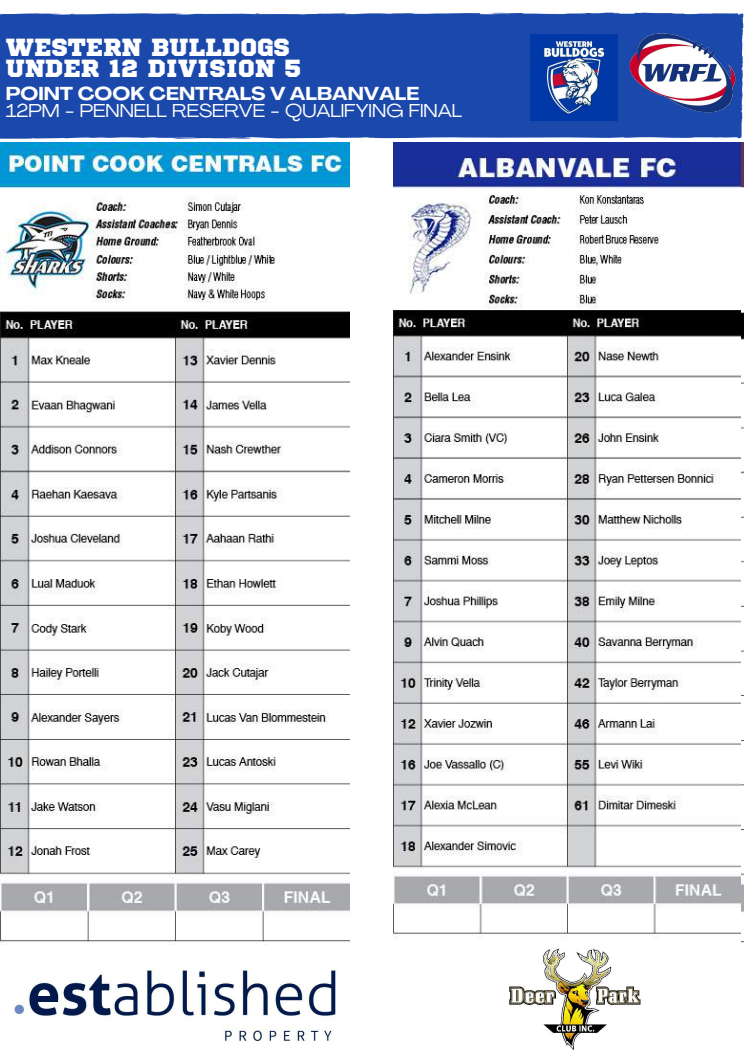
<style>
.page{position:relative;width:744px;height:1053px;background:#fff}
.page>*{position:absolute;margin:0;border:0;box-sizing:border-box;transform-origin:0 0}
.t1{font:24.64px/20.9px "Sports World";color:#fff}
.t2{font:expanded 18.44px "Agrandir";color:#fff}
.t3{font:700 expanded 18.44px "Agrandir";color:#fff}
</style>
<div class="page">
<div style="left:0;top:13px;width:743px;height:126px;background:#1b48ab"></div>
<img style="left:625px;top:30px;width:115px;height:89px">
<img style="left:531px;top:34px;width:86px;height:87px">
<img style="left:3px;top:944px;width:334px;height:99px">
<img style="left:0;top:143px;width:350px;height:800px">
<img style="left:394px;top:143px;width:346px;height:794px">
<img style="left:509px;top:948px;width:133px;height:102px">
<h1 class="t1" style="left:6px;top:38px;width:297px">WESTERN BULLDOGS<br>UNDER 12 DIVISION 5</h1>
<p class="t3" style="left:6px;top:86px;width:415px">POINT COOK CENTRALS V ALBANVALE</p>
<p class="t2" style="left:6px;top:103px;width:458px">12PM - PENNELL RESERVE - QUALIFYING FINAL</p>
</div>
